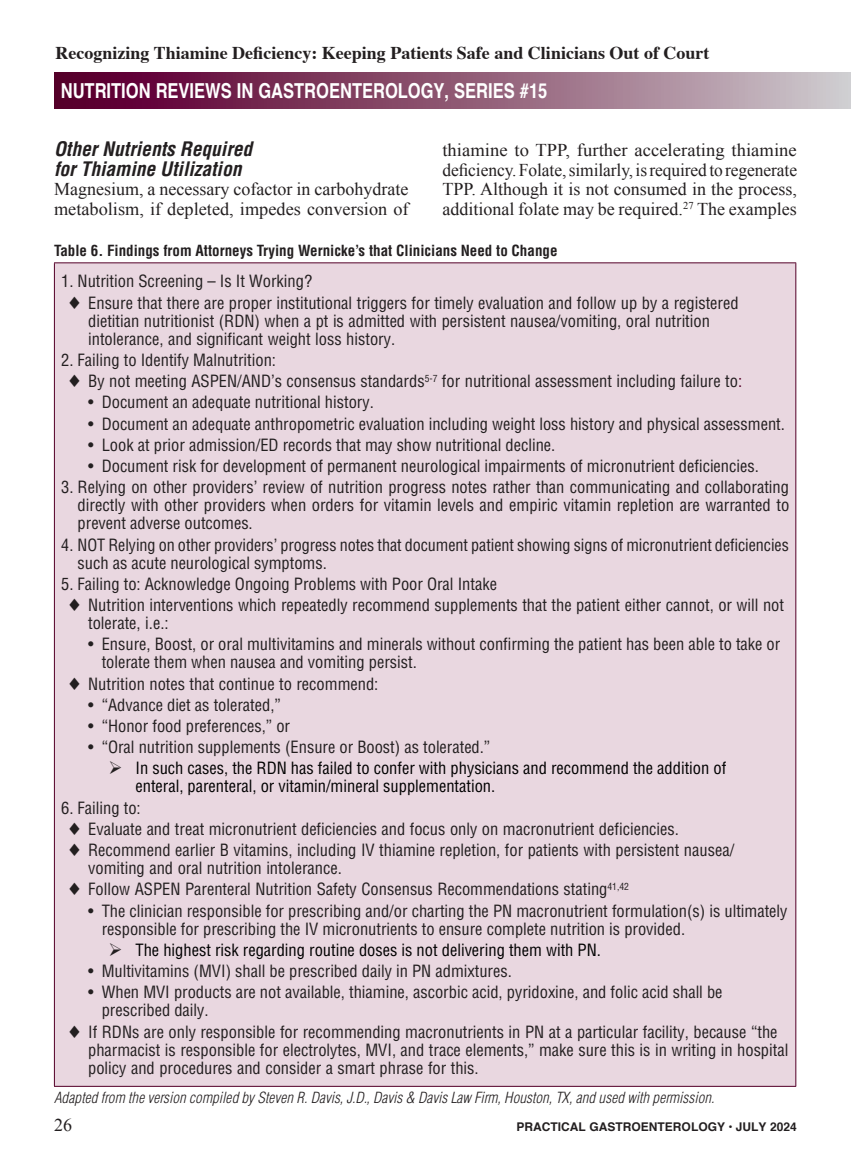
<style>
.page{position:relative;width:851px;height:1161px;background:#fff}
.page>*{position:absolute;margin:0;border:0;box-sizing:border-box;transform-origin:0 0}
.t1{font:700 20.7px "Helvetica";color:#fff;scale:.8 1}
.A_Subhead_Italics{font:italic 700 condensed 19.5px/19.5px "Helvetica LT Std";color:#231f20}
.A_Body_Copy-1st_P{font:18px/19.5px "Times New Roman";color:#231f20}
.t2{font:700 18px "Times";color:#231f20}
.A_Table_type{font:condensed 16.5px/18px "Helvetica LT Std";color:#231f20}
.t3{font:condensed 16.5px/18px "Helvetica LT Std";color:#000}
.A_Table_type-2{font:italic 300 condensed 15px "Helvetica LT Std";letter-spacing:.005em;color:#231f20}
.A_table_header{font:700 condensed 15px "Helvetica LT Std";color:#231f20}
.t4{font:700 12px "Helvetica";color:#231f20}
.s1{color:#540028}
.s2{color:#231f20}
</style>
<div class="page">
<div style="left:54px;top:73px;width:796px;height:36px;background:linear-gradient(to right,#540023,#ccc6c9)"></div>
<div style="left:54px;top:263px;width:741px;height:823px;background:#e9d7e0"></div>
<hr style="left:54px;top:262px;width:742px;height:1px;background:#540028">
<hr style="left:54px;top:263px;width:1px;height:823px;background:#540028">
<hr style="left:795px;top:263px;width:1px;height:823px;background:#540028">
<hr style="left:54px;top:1086px;width:742px;height:1px;background:#540028">
<p class="t2" style="left:56px;top:35px;width:655px">Recognizing Thiamine Deficiency: Keeping Patients Safe and Clinicians Out of Court</p>
<p class="t1" style="left:61px;top:74px;width:609px">NUTRITION REVIEWS IN GASTROENTEROLOGY, SERIES #15</p>
<p class="A_Subhead_Italics" style="left:54px;top:139px;width:200px">Other Nutrients Required for Thiamine Utilization</p>
<p class="A_Body_Copy-1st_P" style="left:54px;top:179px;width:356px">Magnesium, a necessary cofactor in carbohydrate metabolism, if depleted, impedes conversion of</p>
<p class="A_Body_Copy-1st_P" style="left:442px;top:140px;width:356px;text-align:justify">thiamine to TPP, further accelerating thiamine deficiency. Folate, similarly, is required to regenerate TPP. Although it is not consumed in the process, additional folate may be required.<sup>27</sup> The examples</p>
<p class="A_table_header" style="left:54px;top:242px;width:505px">Table 6. Findings from Attorneys Trying Wernicke’s that Clinicians Need to Change</p>
<p class="A_Table_type" style="left:61px;top:272px;width:252px">1. Nutrition Screening – Is It Working?</p>
<p class="A_Table_type" style="left:88px;top:294px;width:652px;text-indent:-20px">◻ Ensure that there are proper institutional triggers for timely evaluation and follow up by a registered dietitian nutritionist (RDN) when a pt is admitted with persistent nausea/vomiting, oral nutrition intolerance, and significant weight loss history.</p>
<p class="A_Table_type" style="left:61px;top:351px;width:216px">2. Failing to Identify Malnutrition:</p>
<p class="A_Table_type" style="left:68px;top:372px;width:675px">◻ By not meeting ASPEN/AND’s consensus standards<sup>5-7</sup> for nutritional assessment including failure to<span class="s1">:</span></p>
<p class="A_Table_type" style="left:88px;top:393px;width:287px">• Document an adequate nutritional history.</p>
<p class="A_Table_type" style="left:88px;top:414px;width:698px">• Document an adequate anthropometric evaluation including weight loss history and physical assessment.</p>
<p class="A_Table_type" style="left:88px;top:436px;width:468px">• Look at prior admission/ED records that may show nutritional decline.</p>
<p class="A_Table_type" style="left:88px;top:457px;width:672px">• Document risk for development of permanent neurological impairments of micronutrient deficiencies.</p>
<p class="A_Table_type" style="left:78px;top:478px;width:713px;text-align:justify;text-indent:-16px">3. Relying on other providers’ review of nutrition progress notes rather than communicating and collaborating directly with other providers when orders for vitamin levels and empiric vitamin repletion are warranted to prevent adverse outcomes.</p>
<p class="A_Table_type" style="left:78px;top:535px;width:712px;text-indent:-16px">4. NOT Relying on other providers’ progress notes that document patient showing signs of micronutrient deficiencies such as acute neurological symptoms.</p>
<p class="A_Table_type" style="left:61px;top:575px;width:437px">5. Failing to: Acknowledge Ongoing Problems with Poor Oral Intake</p>
<p class="A_Table_type" style="left:88px;top:596px;width:697px;text-indent:-20px">◻ Nutrition interventions which repeatedly recommend supplements that the patient either cannot, or will not tolerate, i.e.:</p>
<p class="A_Table_type" style="left:102px;top:635px;width:680px;text-indent:-14px">• Ensure, Boost, or oral multivitamins and minerals without confirming the patient has been able to take or tolerate them when nausea and vomiting persist.</p>
<p class="A_Table_type" style="left:68px;top:674px;width:312px">◻ Nutrition notes that continue to recommend:</p>
<p class="A_Table_type" style="left:88px;top:696px;width:194px">• “Advance diet as tolerated,”</p>
<p class="A_Table_type" style="left:88px;top:717px;width:203px">• “Honor food preferences,” or</p>
<p class="A_Table_type" style="left:88px;top:738px;width:404px">• “Oral nutrition supplements (Ensure or Boost) as tolerated.”</p>
<p class="t3" style="left:135px;top:759px;width:592px;text-indent:-27px"><span class="s2">➢</span> In such cases, the RDN has failed to confer with physicians and recommend the addition of enteral, parenteral, or vitamin/mineral supplementation.</p>
<p class="A_Table_type" style="left:61px;top:799px;width:81px">6. Failing to:</p>
<p class="A_Table_type" style="left:68px;top:820px;width:612px">◻ Evaluate and treat micronutrient deficiencies and focus only on macronutrient deficiencies.</p>
<p class="A_Table_type" style="left:88px;top:841px;width:647px;text-indent:-20px">◻ Recommend earlier B vitamins, including IV thiamine repletion, for patients with persistent nausea/ vomiting and oral nutrition intolerance.</p>
<p class="A_Table_type" style="left:68px;top:880px;width:562px">◻ Follow ASPEN Parenteral Nutrition Safety Consensus Recommendations stating<sup>41,42</sup></p>
<p class="A_Table_type" style="left:102px;top:902px;width:687px;text-indent:-14px">• The clinician responsible for prescribing and/or charting the PN macronutrient formulation(s) is ultimately responsible for prescribing the IV micronutrients to ensure complete nutrition is provided.</p>
<p class="t3" style="left:108px;top:941px;width:494px"><span class="s2">➢</span> The highest risk regarding routine doses is not delivering them with PN.</p>
<p class="A_Table_type" style="left:88px;top:962px;width:425px">• Multivitamins (MVI) shall be prescribed daily in PN admixtures.</p>
<p class="A_Table_type" style="left:102px;top:983px;width:622px;text-indent:-14px">• When MVI products are not available, thiamine, ascorbic acid, pyridoxine, and folic acid shall be prescribed daily.</p>
<p class="A_Table_type" style="left:88px;top:1023px;width:701px;text-indent:-20px">◻ If RDNs are only responsible for recommending macronutrients in PN at a particular facility, because “the pharmacist is responsible for electrolytes, MVI, and trace elements,” make sure this is in writing in hospital policy and procedures and consider a smart phrase for this.</p>
<p class="A_Table_type-2" style="left:54px;top:1089px;width:661px">Adapted from the version compiled by Steven R. Davis, J.D., Davis &amp; Davis Law Firm, Houston, TX, and used with permission.</p>
<p class="A_Body_Copy-1st_P" style="left:54px;top:1115px;width:19px">26</p>
<p class="t4" style="left:516px;top:1117px;width:282px">PRACTICAL GASTROENTEROLOGY • JULY 2024</p>
</div>
